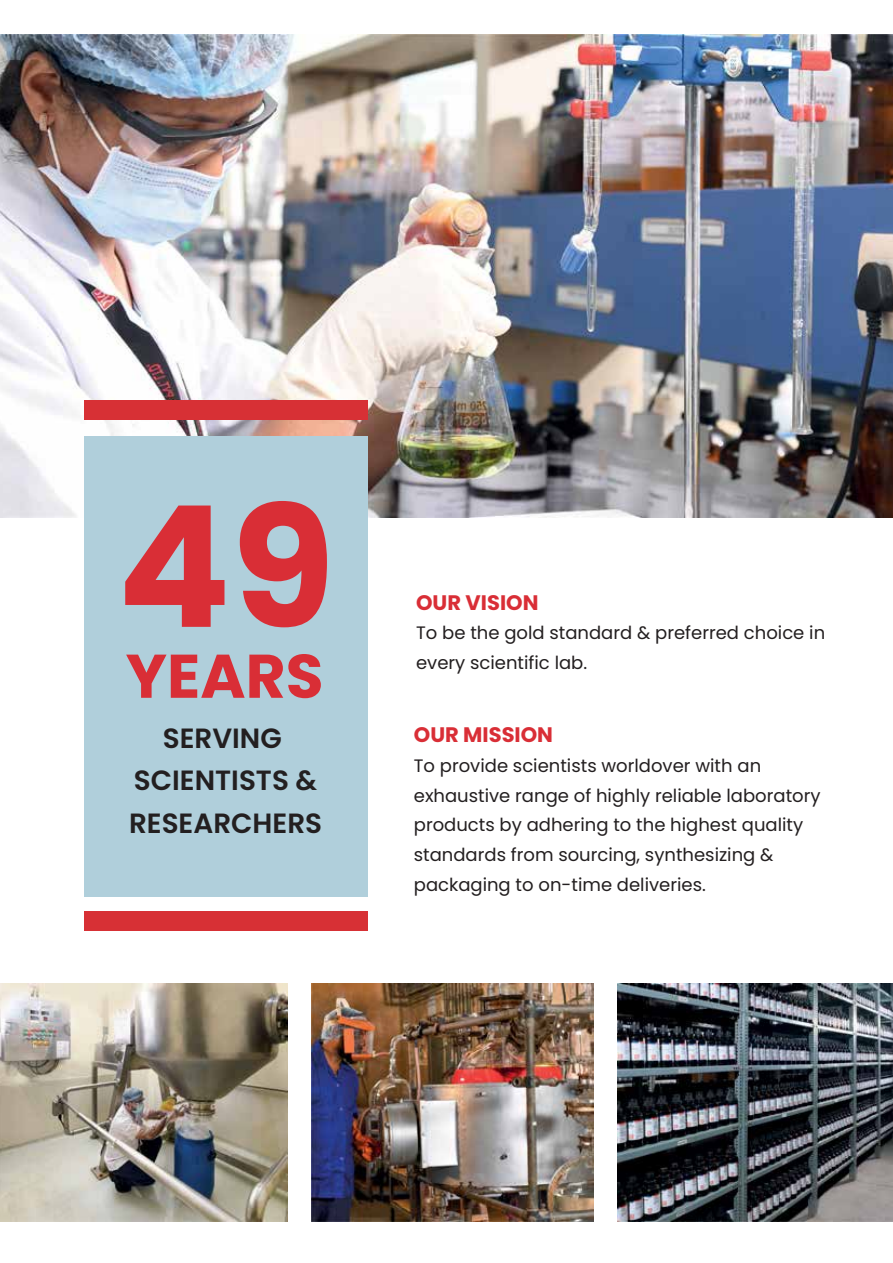
<style>
.page{position:relative;width:893px;height:1263px;background:#fff}
.page>*{position:absolute;margin:0;border:0;box-sizing:border-box;transform-origin:0 0}
.t1{font:700 168.45px "Poppins";color:#d92e36}
.t2{font:700 61.5px "Poppins";color:#d92e36}
.t3{font:600 27.9px/42.5px "Poppins";color:#231f20;text-align:center}
.t4{font:700 21px "Poppins";color:#d92e36}
.t5{font:18px/29.7px "Poppins";color:#231f20}
</style>
<div class="page">
<img style="left:0;top:984px;width:288px;height:238px">
<img style="left:311px;top:984px;width:283px;height:238px">
<img style="left:617px;top:984px;width:276px;height:238px">
<img style="left:0;top:35px;width:893px;height:482px">
<div style="left:84px;top:436px;width:284px;height:460px;background:#b0cfdb"></div>
<div style="left:84px;top:401px;width:284px;height:19px;background:#d73035"></div>
<div style="left:84px;top:911px;width:284px;height:20px;background:#d73035"></div>
<h1 class="t1" style="left:117px;top:470px;width:219px">49</h1>
<h2 class="t2" style="left:126px;top:641px;width:199px">YEARS</h2>
<h3 class="t3" style="left:129px;top:717px;width:195px">SERVING<br>SCIENTISTS &amp;<br>RESEARCHERS</h3>
<p class="t4" style="left:416px;top:590px;width:124px">OUR VISION</p>
<p class="t5" style="left:416px;top:618px;width:411px">To be the gold standard &amp; preferred choice in every scientific lab.</p>
<p class="t4" style="left:414px;top:722px;width:141px">OUR MISSION</p>
<p class="t5" style="left:414px;top:751px;width:408px">To provide scientists worldover with an exhaustive range of highly reliable laboratory products by adhering to the highest quality standards from sourcing, synthesizing &amp; packaging to on-time deliveries.</p>
</div>
